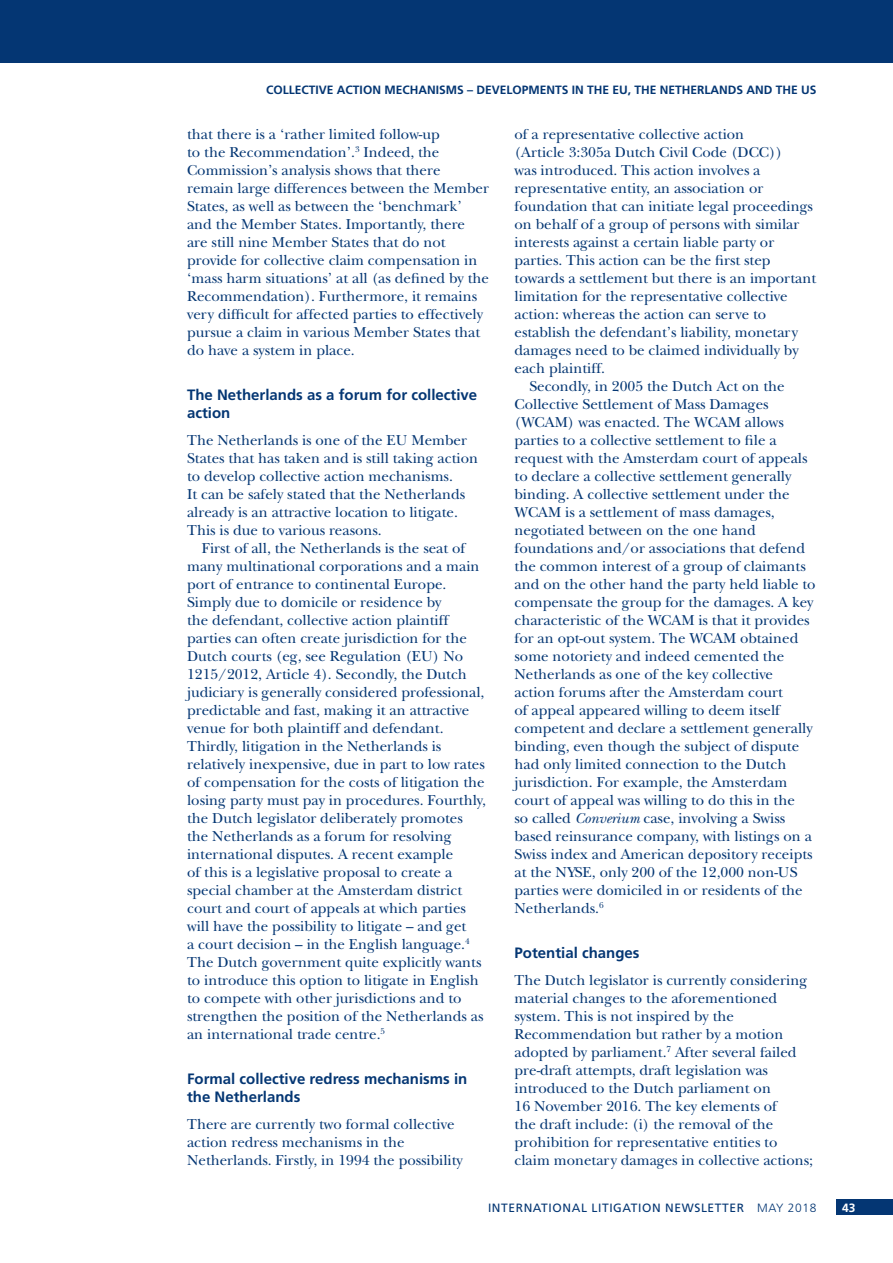
<style>
.page{position:relative;width:893px;height:1263px;background:#fff}
.page>*{position:absolute;margin:0;border:0;box-sizing:border-box;transform-origin:0 0}
.t1{font:15px/18px "New Baskerville";color:#043673}
.t2{font:700 15px/18px "Frutiger";color:#043673}
.t3{font:700 12px "Frutiger";color:#043673}
.t4{font:12px "Frutiger";letter-spacing:.05em;color:#043673}
.t5{font:700 12px "Frutiger";color:#fff}
.s1{font-style:italic}
.s2{font-weight:300}
</style>
<div class="page">
<div style="left:0;top:0;width:893px;height:63px;background:#043673"></div>
<div style="left:836px;top:1199px;width:57px;height:16px;background:#043673"></div>
<p class="t3" style="left:266px;top:83px;width:552px">COLLECTIVE ACTION MECHANISMS – DEVELOPMENTS IN THE EU, THE NETHERLANDS AND THE US</p>
<p class="t1" style="left:187px;top:125px;width:303px">that there is a ‘rather limited follow-up<br>to the Recommendation’.<sup>3</sup> Indeed, the Commission’s analysis shows that there remain large differences between the Member States, as well as between the ‘benchmark’ and the Member States. Importantly, there are still nine Member States that do not provide for collective claim compensation in ‘mass harm situations’ at all (as defined by the Recommendation). Furthermore, it remains very difficult for affected parties to effectively pursue a claim in various Member States that do have a system in place.</p>
<p class="t2" style="left:187px;top:386px;width:292px">The Netherlands as a forum for collective action</p>
<p class="t1" style="left:187px;top:431px;width:292px">The Netherlands is one of the EU Member States that has taken and is still taking action to develop collective action mechanisms.<br>It can be safely stated that the Netherlands already is an attractive location to litigate.<br>This is due to various reasons.</p>
<p class="t1" style="left:187px;top:539px;width:300px;text-indent:15px">First of all, the Netherlands is the seat of many multinational corporations and a main port of entrance to continental Europe.<br>Simply due to domicile or residence by<br>the defendant, collective action plaintiff parties can often create jurisdiction for the Dutch courts (eg, see Regulation (EU) No 1215/2012, Article 4). Secondly, the Dutch judiciary is generally considered professional, predictable and fast, making it an attractive venue for both plaintiff and defendant.<br>Thirdly, litigation in the Netherlands is relatively inexpensive, due in part to low rates of compensation for the costs of litigation the losing party must pay in procedures. Fourthly, the Dutch legislator deliberately promotes the Netherlands as a forum for resolving international disputes. A recent example<br>of this is a legislative proposal to create a special chamber at the Amsterdam district court and court of appeals at which parties will have the possibility to litigate – and get<br>a court decision – in the English language.<sup>4<br></sup>The Dutch government quite explicitly wants to introduce this option to litigate in English to compete with other jurisdictions and to strengthen the position of the Netherlands as an international trade centre.<sup>5</sup></p>
<p class="t2" style="left:187px;top:1069px;width:282px">Formal collective redress mechanisms in the Netherlands</p>
<p class="t1" style="left:187px;top:1115px;width:277px">There are currently two formal collective action redress mechanisms in the<br>Netherlands. Firstly, in 1994 the possibility</p>
<p class="t1" style="left:514px;top:125px;width:231px">of a representative collective action</p>
<p class="t1" style="left:514px;top:143px;width:269px">(Article 3:305a Dutch Civil Code (DCC))</p>
<p class="t1" style="left:514px;top:161px;width:247px">was introduced. This action involves a</p>
<p class="t1" style="left:514px;top:179px;width:250px">representative entity, an association or</p>
<p class="t1" style="left:514px;top:197px;width:300px">foundation that can initiate legal proceedings</p>
<p class="t1" style="left:514px;top:215px;width:286px">on behalf of a group of persons with similar</p>
<p class="t1" style="left:514px;top:233px;width:261px">interests against a certain liable party or</p>
<p class="t1" style="left:514px;top:251px;width:258px">parties. This action can be the first step</p>
<p class="t1" style="left:514px;top:269px;width:303px">towards a settlement but there is an important</p>
<p class="t1" style="left:514px;top:287px;width:275px">limitation for the representative collective</p>
<p class="t1" style="left:514px;top:305px;width:253px">action: whereas the action can serve to</p>
<p class="t1" style="left:514px;top:323px;width:285px">establish the defendant’s liability, monetary</p>
<p class="t1" style="left:514px;top:341px;width:286px">damages need to be claimed individually by</p>
<p class="t1" style="left:514px;top:359px;width:92px">each plaintiff.</p>
<p class="t1" style="left:529px;top:377px;width:257px">Secondly, in 2005 the Dutch Act on the</p>
<p class="t1" style="left:514px;top:395px;width:256px">Collective Settlement of Mass Damages</p>
<p class="t1" style="left:514px;top:413px;width:271px">(WCAM) was enacted. The WCAM allows</p>
<p class="t1" style="left:514px;top:431px;width:264px">parties to a collective settlement to file a</p>
<p class="t1" style="left:514px;top:449px;width:294px">request with the Amsterdam court of appeals</p>
<p class="t1" style="left:514px;top:467px;width:278px">to declare a collective settlement generally</p>
<p class="t1" style="left:514px;top:485px;width:277px">binding. A collective settlement under the</p>
<p class="t1" style="left:514px;top:503px;width:262px">WCAM is a settlement of mass damages,</p>
<p class="t1" style="left:514px;top:521px;width:243px">negotiated between on the one hand</p>
<p class="t1" style="left:514px;top:539px;width:292px">foundations and/or associations that defend</p>
<p class="t1" style="left:514px;top:557px;width:293px">the common interest of a group of claimants</p>
<p class="t1" style="left:514px;top:575px;width:303px">and on the other hand the party held liable to</p>
<p class="t1" style="left:514px;top:593px;width:301px">compensate the group for the damages. A key</p>
<p class="t1" style="left:514px;top:611px;width:297px">characteristic of the WCAM is that it provides</p>
<p class="t1" style="left:514px;top:629px;width:285px">for an opt-out system. The WCAM obtained</p>
<p class="t1" style="left:514px;top:647px;width:271px">some notoriety and indeed cemented the</p>
<p class="t1" style="left:514px;top:665px;width:260px">Netherlands as one of the key collective</p>
<p class="t1" style="left:514px;top:683px;width:270px">action forums after the Amsterdam court</p>
<p class="t1" style="left:514px;top:701px;width:267px">of appeal appeared willing to deem itself</p>
<p class="t1" style="left:514px;top:719px;width:300px">competent and declare a settlement generally</p>
<p class="t1" style="left:514px;top:737px;width:286px">binding, even though the subject of dispute</p>
<p class="t1" style="left:514px;top:755px;width:273px">had only limited connection to the Dutch</p>
<p class="t1" style="left:514px;top:773px;width:274px">jurisdiction. For example, the Amsterdam</p>
<p class="t1" style="left:514px;top:791px;width:282px">court of appeal was willing to do this in the</p>
<p class="t1" style="left:514px;top:809px;width:272px">so called <span class="s1">Converium</span> case, involving a Swiss</p>
<p class="t1" style="left:514px;top:827px;width:299px">based reinsurance company, with listings on a</p>
<p class="t1" style="left:514px;top:845px;width:300px">Swiss index and American depository receipts</p>
<p class="t1" style="left:514px;top:863px;width:284px">at the NYSE, only 200 of the 12,000 non-US</p>
<p class="t1" style="left:514px;top:881px;width:290px">parties were domiciled in or residents of the</p>
<p class="t1" style="left:514px;top:899px;width:91px">Netherlands.<sup>6</sup></p>
<p class="t2" style="left:514px;top:944px;width:127px">Potential changes</p>
<p class="t1" style="left:514px;top:971px;width:300px">The Dutch legislator is currently considering material changes to the aforementioned system. This is not inspired by the Recommendation but rather by a motion adopted by parliament.<sup>7</sup> After several failed pre-draft attempts, draft legislation was introduced to the Dutch parliament on<br>16 November 2016. The key elements of<br>the draft include: (i) the removal of the prohibition for representative entities to claim monetary damages in collective actions;</p>
<p class="t4" style="left:488px;top:1200px;width:330px">INTERNATIONAL LITIGATION NEWSLETTER <span class="s2">MAY 2018</span></p>
<p class="t5" style="left:842px;top:1200px;width:15px">43</p>
</div>
